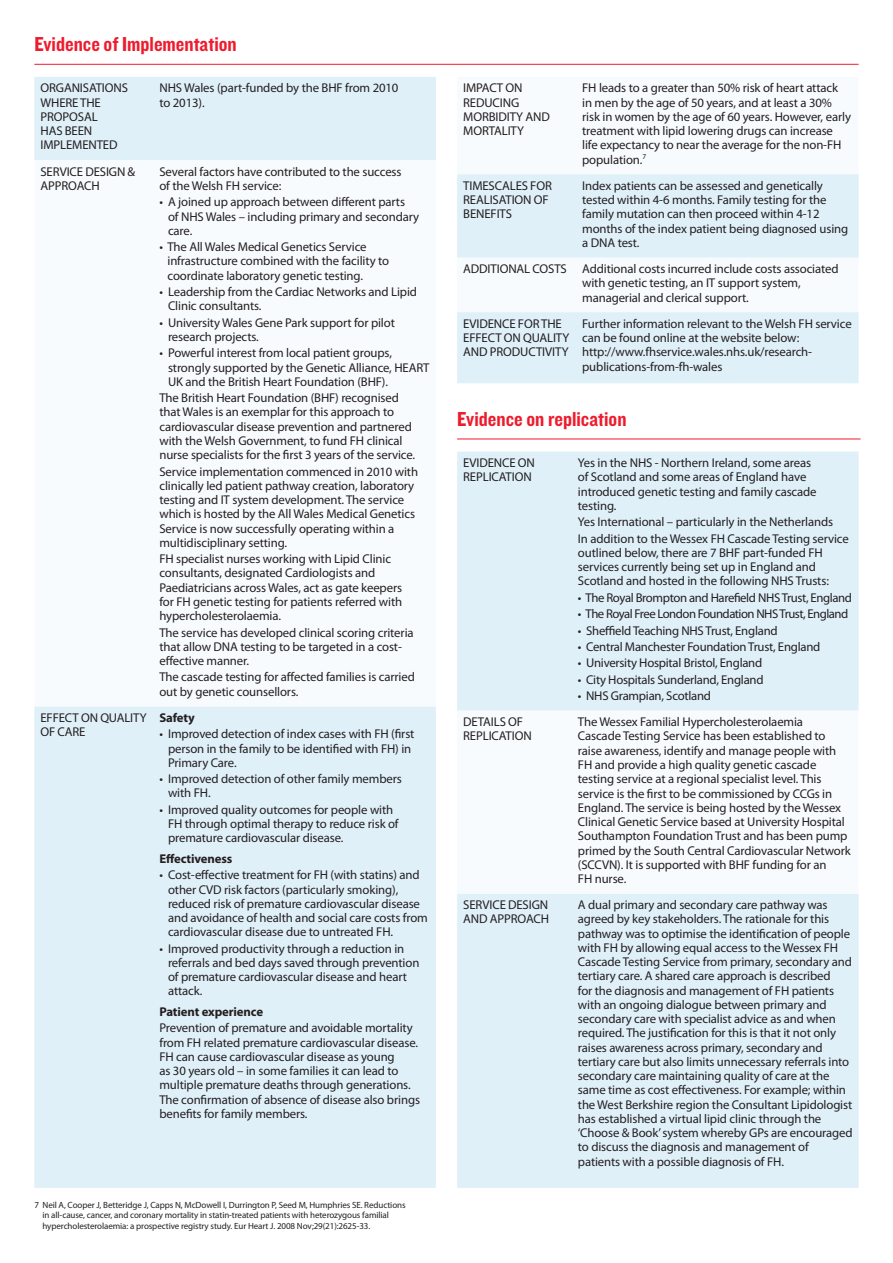
<style>
.page{position:relative;width:893px;height:1263px;background:#fff}
.page>*{position:absolute;margin:0;border:0;box-sizing:border-box;transform-origin:0 0}
.Headings{font:21px "Knockout 50 Welterweight";color:#ee1b2d}
.Body_8{font:12.75px/14.2px "Myriad Pro";letter-spacing:-.01em;color:#231f20}
.Table_LH{font:12.75px/14.2px "Myriad Pro";letter-spacing:-.01em;color:#231f20}
.Body_8-2{font:12.75px "Myriad Pro";letter-spacing:-.03em;color:#231f20}
.Body_8-3{font:12.75px "Myriad Pro";letter-spacing:-.04em;color:#231f20}
.Body_8-4{font:700 12.75px "Myriad Pro";letter-spacing:-.01em;color:#231f20}
.Table_LH-2{font:9px/10.5px "Myriad Pro";letter-spacing:-.01em;color:#231f20}
</style>
<div class="page">
<div style="left:34px;top:77px;width:402px;height:1111px;background:#e0f0f9"></div>
<svg style="left:34px;top:160px;width:402px;height:546px"></svg>
<hr style="left:34px;top:64px;width:825px;height:1px;background:#ee1b2d">
<svg style="left:457px;top:174px;width:402px;height:209px;fill:#e0f0f9"></svg>
<div style="left:457px;top:452px;width:402px;height:736px;background:#e0f0f9"></div>
<svg style="left:457px;top:711px;width:402px;height:183px"></svg>
<hr style="left:457px;top:439px;width:404px;height:1px;background:#ee1b2d">
<p class="Headings" style="left:34px;top:30px;width:204px">Evidence of Implementation</p>
<p class="Table_LH" style="left:40px;top:81px;width:89px">ORGANISATIONS<br>WHERE THE<br>PROPOSAL<br>HAS BEEN<br>IMPLEMENTED</p>
<p class="Body_8" style="left:159px;top:81px;width:241px">NHS Wales (part-funded by the BHF from 2010 to 2013).</p>
<p class="Table_LH" style="left:40px;top:164px;width:96px">SERVICE DESIGN &amp;<br>APPROACH</p>
<p class="Body_8" style="left:159px;top:164px;width:244px">Several factors have contributed to the success of the Welsh FH service:</p>
<p class="Body_8" style="left:168px;top:195px;width:253px;text-indent:-9px">• A joined up approach between different parts<br>of NHS Wales – including primary and secondary care.</p>
<p class="Body_8" style="left:168px;top:240px;width:223px;text-indent:-8px">• The All Wales Medical Genetics Service infrastructure combined with the facility to coordinate laboratory genetic testing.</p>
<p class="Body_8" style="left:168px;top:284px;width:251px;text-indent:-9px">• Leadership from the Cardiac Networks and Lipid<br>Clinic consultants.</p>
<p class="Body_8" style="left:168px;top:315px;width:228px;text-indent:-9px">• University Wales Gene Park support for pilot research projects.</p>
<p class="Body_8" style="left:168px;top:346px;width:263px;text-indent:-9px">• Powerful interest from local patient groups, strongly supported by the Genetic Alliance, HEART<br>UK and the British Heart Foundation (BHF).</p>
<p class="Body_8" style="left:159px;top:391px;width:257px">The British Heart Foundation (BHF) recognised that Wales is an exemplar for this approach to cardiovascular disease prevention and partnered with the Welsh Government, to fund FH clinical nurse specialists for the first 3 years of the service.</p>
<p class="Body_8" style="left:159px;top:464px;width:260px">Service implementation commenced in 2010 with clinically led patient pathway creation, laboratory testing and IT system development. The service which is hosted by the All Wales Medical Genetics Service is now successfully operating within a multidisciplinary setting.</p>
<p class="Body_8" style="left:159px;top:552px;width:244px">FH specialist nurses working with Lipid Clinic consultants, designated Cardiologists and Paediatricians across Wales, act as gate keepers for FH genetic testing for patients referred with hypercholesterolaemia.</p>
<p class="Body_8" style="left:159px;top:625px;width:256px">The service has developed clinical scoring criteria that allow DNA testing to be targeted in a cost&shy;effective manner.</p>
<p class="Body_8" style="left:159px;top:670px;width:257px">The cascade testing for affected families is carried out by genetic counsellors.</p>
<p class="Table_LH" style="left:40px;top:710px;width:108px">EFFECT ON QUALITY<br>OF CARE</p>
<p class="Body_8-4" style="left:159px;top:709px;width:37px">Safety</p>
<p class="Body_8" style="left:168px;top:727px;width:248px;text-indent:-9px">• Improved detection of index cases with FH (first person in the family to be identified with FH) in<br>Primary Care.</p>
<p class="Body_8" style="left:168px;top:771px;width:235px;text-indent:-9px">• Improved detection of other family members with FH.</p>
<p class="Body_8" style="left:168px;top:802px;width:232px;text-indent:-9px">• Improved quality outcomes for people with<br>FH through optimal therapy to reduce risk of premature cardiovascular disease.</p>
<p class="Body_8-4" style="left:159px;top:850px;width:74px">Effectiveness</p>
<p class="Body_8" style="left:168px;top:868px;width:261px;text-indent:-9px">• Cost-effective treatment for FH (with statins) and other CVD risk factors (particularly smoking), reduced risk of premature cardiovascular disease and avoidance of health and social care costs from cardiovascular disease due to untreated FH.</p>
<p class="Body_8" style="left:168px;top:941px;width:253px;text-indent:-9px">• Improved productivity through a reduction in referrals and bed days saved through prevention of premature cardiovascular disease and heart attack.</p>
<p class="Body_8-4" style="left:159px;top:1003px;width:105px">Patient experience</p>
<p class="Body_8" style="left:159px;top:1021px;width:262px">Prevention of premature and avoidable mortality from FH related premature cardiovascular disease.<br>FH can cause cardiovascular disease as young<br>as 30 years old – in some families it can lead to multiple premature deaths through generations.<br>The confirmation of absence of disease also brings benefits for family members.</p>
<p class="Table_LH-2" style="left:43px;top:1199px;width:365px;text-indent:-8px">7 Neil A, Cooper J, Betteridge J, Capps N, McDowell I, Durrington P, Seed M, Humphries SE. Reductions in all-cause, cancer, and coronary mortality in statin-treated patients with heterozygous familial hypercholesterolaemia: a prospective registry study. Eur Heart J. 2008 Nov;29(21):2625-33.</p>
<p class="Table_LH" style="left:463px;top:81px;width:88px">IMPACT ON<br>REDUCING<br>MORBIDITY AND<br>MORTALITY</p>
<p class="Body_8" style="left:582px;top:81px;width:270px">FH leads to a greater than 50% risk of heart attack in men by the age of 50 years, and at least a 30% risk in women by the age of 60 years. However, early treatment with lipid lowering drugs can increase life expectancy to near the average for the non-FH population.<sup>7</sup></p>
<p class="Table_LH" style="left:463px;top:178px;width:90px">TIMESCALES FOR<br>REALISATION OF<br>BENEFITS</p>
<p class="Body_8" style="left:582px;top:178px;width:268px">Index patients can be assessed and genetically tested within 4-6 months. Family testing for the family mutation can then proceed within 4-12 months of the index patient being diagnosed using a DNA test.</p>
<p class="Table_LH" style="left:463px;top:261px;width:105px">ADDITIONAL COSTS</p>
<p class="Body_8" style="left:582px;top:261px;width:258px">Additional costs incurred include costs associated with genetic testing, an IT support system, managerial and clerical support.</p>
<p class="Table_LH" style="left:463px;top:316px;width:108px">EVIDENCE FOR THE<br>EFFECT ON QUALITY<br>AND PRODUCTIVITY</p>
<p class="Body_8" style="left:582px;top:316px;width:271px">Further information relevant to the Welsh FH service can be found online at the website below: http://www.fhservice.wales.nhs.uk/research&shy;publications-from-fh-wales</p>
<p class="Headings" style="left:457px;top:405px;width:171px">Evidence on replication</p>
<p class="Table_LH" style="left:463px;top:455px;width:73px">EVIDENCE ON<br>REPLICATION</p>
<p class="Body_8" style="left:578px;top:455px;width:240px">Yes in the NHS - Northern Ireland, some areas of Scotland and some areas of England have introduced genetic testing and family cascade testing.</p>
<p class="Body_8" style="left:578px;top:515px;width:257px">Yes International – particularly in the Netherlands</p>
<p class="Body_8" style="left:578px;top:531px;width:272px">In addition to the Wessex FH Cascade Testing service outlined below, there are 7 BHF part-funded FH services currently being set up in England and Scotland and hosted in the following NHS Trusts:</p>
<p class="Body_8-2" style="left:578px;top:590px;width:276px">• The Royal Brompton and Harefield NHS Trust, England</p>
<p class="Body_8-3" style="left:578px;top:606px;width:272px">• The Royal Free London Foundation NHS Trust, England</p>
<p class="Body_8" style="left:578px;top:623px;width:201px">• Sheffield Teaching NHS Trust, England</p>
<p class="Body_8" style="left:578px;top:639px;width:244px">• Central Manchester Foundation Trust, England</p>
<p class="Body_8" style="left:578px;top:656px;width:186px">• University Hospital Bristol, England</p>
<p class="Body_8" style="left:578px;top:672px;width:187px">• City Hospitals Sunderland, England</p>
<p class="Body_8" style="left:578px;top:688px;width:135px">• NHS Grampian, Scotland</p>
<p class="Table_LH" style="left:463px;top:715px;width:70px">DETAILS OF<br>REPLICATION</p>
<p class="Body_8" style="left:578px;top:715px;width:274px">The Wessex Familial Hypercholesterolaemia<br>Cascade Testing Service has been established to raise awareness, identify and manage people with FH and provide a high quality genetic cascade testing service at a regional specialist level. This service is the first to be commissioned by CCGs in England. The service is being hosted by the Wessex Clinical Genetic Service based at University Hospital Southampton Foundation Trust and has been pump primed by the South Central Cardiovascular Network (SCCVN). It is supported with BHF funding for an<br>FH nurse.</p>
<p class="Table_LH" style="left:463px;top:897px;width:87px">SERVICE DESIGN<br>AND APPROACH</p>
<p class="Body_8" style="left:578px;top:897px;width:276px">A dual primary and secondary care pathway was agreed by key stakeholders. The rationale for this pathway was to optimise the identification of people with FH by allowing equal access to the Wessex FH Cascade Testing Service from primary, secondary and tertiary care. A shared care approach is described<br>for the diagnosis and management of FH patients with an ongoing dialogue between primary and secondary care with specialist advice as and when required. The justification for this is that it not only raises awareness across primary, secondary and tertiary care but also limits unnecessary referrals into secondary care maintaining quality of care at the same time as cost effectiveness. For example; within the West Berkshire region the Consultant Lipidologist has established a virtual lipid clinic through the ‘Choose &amp; Book’ system whereby GPs are encouraged to discuss the diagnosis and management of patients with a possible diagnosis of FH.</p>
</div>
